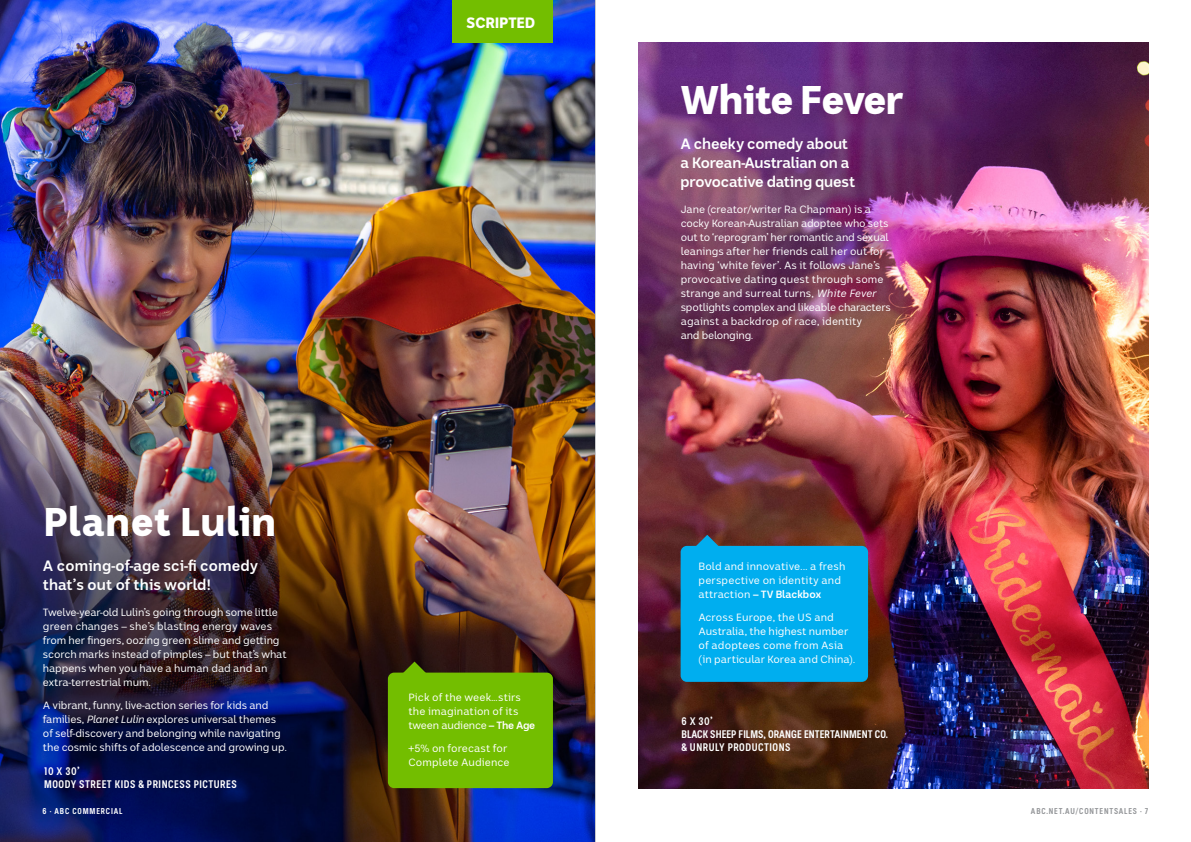
<style>
.page{position:relative;width:1191px;height:842px;background:#fff}
.page>*{position:absolute;margin:0;border:0;box-sizing:border-box;transform-origin:0 0}
.t1{font:900 40px "ABC Sans Nova";letter-spacing:.03em;color:#fff}
.t2{font:900 40px "ABC Sans Nova";color:#fff}
.t3{font:700 15px/19px "ABC Sans Nova";letter-spacing:-.01em;color:#fff}
.t4{font:700 15px/19px "ABC Sans Nova";letter-spacing:.01em;color:#fff}
.t5{font:900 15px "ABC Sans Nova";letter-spacing:.02em;color:#fff}
.t6{font:700 condensed 11px/13px "ABC Sans Nova";letter-spacing:.01em;color:#fff}
.t7{font:700 condensed 11px/13px "ABC Sans Nova";letter-spacing:.045em;color:#fff}
.t8{font:10.5px/14px "ABC Sans Nova";letter-spacing:-.01em;color:#fff}
.t9{font:10.5px/14px "ABC Sans Nova";letter-spacing:.01em;color:#fff}
.t10{font:10.5px/14px "ABC Sans Nova";letter-spacing:.015em;color:#fff}
.t11{font:700 condensed 8.5px "ABC Sans Nova";letter-spacing:.1em;color:#939598}
.t12{font:700 condensed 8.5px "ABC Sans Nova";letter-spacing:.1em;color:#fff}
.s1{font-style:italic}
.s2{font-weight:700}
</style>
<div class="page">
<img style="left:638px;top:43px;width:510px;height:745px">
<div style="left:680px;top:546px;width:188px;height:136px;background:#00aeef;border-radius:6px"></div>
<svg style="left:693px;top:535px;width:28px;height:11px"></svg>
<img style="left:0;top:0;width:595px;height:842px">
<div style="left:452px;top:0;width:101px;height:43px;background:#73be00"></div>
<div style="left:388px;top:673px;width:165px;height:115px;background:#73be00;border-radius:6px"></div>
<svg style="left:400px;top:661px;width:29px;height:12px"></svg>
<hr style="left:595px;top:0;width:1px;height:842px;background:#c7c8ca">
<h2 class="t5" style="left:466px;top:14px;width:70px">SCRIPTED</h2>
<h1 class="t1" style="left:44px;top:497px;width:233px">Planet Lulin</h1>
<h2 class="t4" style="left:43px;top:556px;width:217px">A coming-of-age sci-fi comedy that’s out of this world!</h2>
<p class="t8" style="left:43px;top:605px;width:245px">Twelve-year-old Lulin’s going through some little green changes – she’s blasting energy waves from her fingers, oozing green slime and getting scorch marks instead of pimples – but that’s what happens when you have a human dad and an extra-terrestrial mum.</p>
<p class="t8" style="left:43px;top:698px;width:245px">A vibrant, funny, live-action series for kids and families, <span class="s1">Planet Lulin</span> explores universal themes of self-discovery and belonging while navigating the cosmic shifts of adolescence and growing up.</p>
<p class="t7" style="left:44px;top:764px;width:194px">10 X 30’<br>MOODY STREET KIDS &amp; PRINCESS PICTURES</p>
<p class="t9" style="left:408px;top:691px;width:128px">Pick of the week…stirs the imagination of its tween audience <span class="s2">– The Age</span></p>
<p class="t9" style="left:408px;top:741px;width:103px">+5% on forecast for<br>Complete Audience</p>
<h1 class="t2" style="left:680px;top:75px;width:224px">White Fever</h1>
<h2 class="t3" style="left:680px;top:134px;width:176px">A cheeky comedy about a Korean-Australian on a provocative dating quest</h2>
<p class="t8" style="left:680px;top:202px;width:212px">Jane (creator/writer Ra Chapman) is a cocky Korean-Australian adoptee who sets out to ‘reprogram’ her romantic and sexual leanings after her friends call her out for having ‘white fever’. As it follows Jane’s provocative dating quest through some strange and surreal turns, <span class="s1">White Fever </span>spotlights complex and likeable characters against a backdrop of race, identity<br>and belonging.</p>
<p class="t10" style="left:698px;top:559px;width:148px">Bold and innovative... a fresh perspective on identity and attraction <span class="s2">– TV Blackbox</span></p>
<p class="t8" style="left:698px;top:610px;width:158px">Across Europe, the US and<br>Australia, the highest number of adoptees come from Asia (in particular Korea and China).</p>
<p class="t6" style="left:681px;top:714px;width:208px">6 X 30’<br>BLACK SHEEP FILMS, ORANGE ENTERTAINMENT CO. &amp; UNRULY PRODUCTIONS</p>
<p class="t12" style="left:43px;top:806px;width:81px">6 · ABC COMMERCIAL</p>
<p class="t11" style="left:1031px;top:806px;width:119px">ABC.NET.AU/CONTENTSALES · 7</p>
</div>
